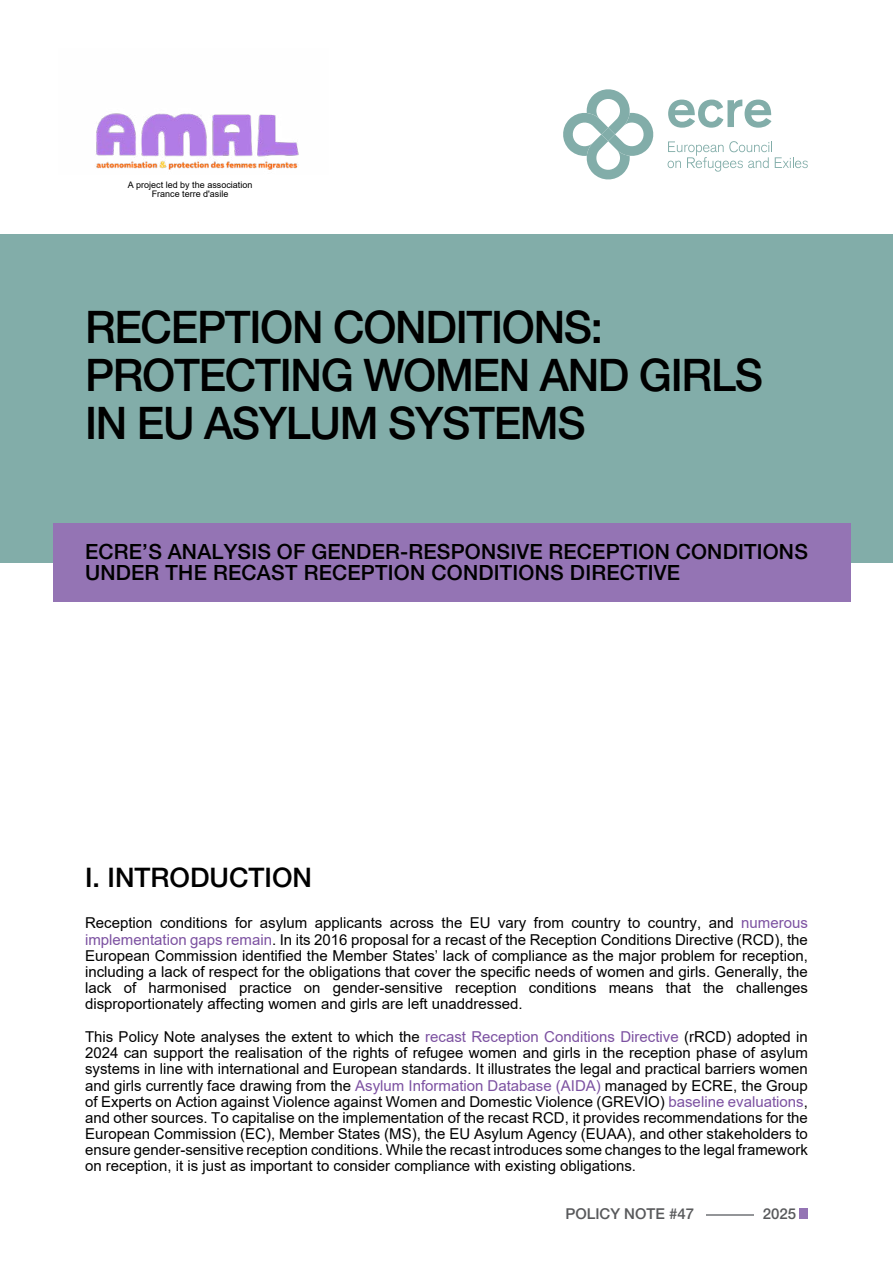
<style>
.page{position:relative;width:893px;height:1263px;background:#fff}
.page>*{position:absolute;margin:0;border:0;box-sizing:border-box;transform-origin:0 0}
.t1{font:500 45px/48px "Helvetica Neue LT Pro";letter-spacing:-.03em;color:#000}
.t2{font:500 27px "Helvetica Neue LT Pro";color:#000}
.t3{font:500 21px/21px "Helvetica Neue LT Pro";letter-spacing:.01em;color:#000}
.t4{font:15px/16px "Arial";color:#000;text-align:justify}
.t5{font:500 15px "Helvetica Neue LT Pro";color:#58595b}
.t6{font:9px/9.6px "Arial";color:#000;text-align:center}
.s1{color:#7c51a1}
.s2{color:#939598}
</style>
<div class="page">
<div style="left:0;top:234px;width:893px;height:328px;background:#82ada9"></div>
<div style="left:53px;top:523px;width:798px;height:79px;background:#9474b4"></div>
<svg style="left:668px;top:100px;width:103px;height:28px"></svg>
<svg style="left:668px;top:141px;width:140px;height:31px"></svg>
<svg style="left:563px;top:89px;width:91px;height:91px"></svg>
<div style="left:800px;top:1208px;width:8px;height:11px;background:#9474b4"></div>
<img style="left:96px;top:113px;width:203px;height:57px">
<p class="t6" style="left:128px;top:180px;width:126px">A project led by the association<br>France terre d'asile</p>
<h1 class="t1" style="left:85px;top:303px;width:679px">RECEPTION CONDITIONS:<br>PROTECTING WOMEN AND GIRLS<br>IN EU ASYLUM SYSTEMS</h1>
<h3 class="t3" style="left:85px;top:541px;width:724px">ECRE’S ANALYSIS OF GENDER-RESPONSIVE RECEPTION CONDITIONS<br>UNDER THE RECAST RECEPTION CONDITIONS DIRECTIVE</h3>
<h2 class="t2" style="left:85px;top:861px;width:229px">I. INTRODUCTION</h2>
<p class="t4" style="left:85px;top:915px;width:724px">Reception conditions for asylum applicants across the EU vary from country to country, and <span class="s1">numerous implementation gaps remain</span>. In its 2016 proposal for a recast of the Reception Conditions Directive (RCD), the European Commission identified the Member States’ lack of compliance as the major problem for reception, including a lack of respect for the obligations that cover the specific needs of women and girls. Generally, the lack of harmonised practice on gender-sensitive reception conditions means that the challenges disproportionately affecting women and girls are left unaddressed.</p>
<p class="t4" style="left:85px;top:1029px;width:724px">This Policy Note analyses the extent to which the <span class="s1">recast Reception Conditions Directive</span> (rRCD) adopted in 2024 can support the realisation of the rights of refugee women and girls in the reception phase of asylum systems in line with international and European standards. It illustrates the legal and practical barriers women and girls currently face drawing from the <span class="s1">Asylum Information Database (AIDA)</span> managed by ECRE, the Group of Experts on Action against Violence against Women and Domestic Violence (GREVIO) <span class="s1">baseline evaluations</span>, and other sources. To capitalise on the implementation of the recast RCD, it provides recommendations for the European Commission (EC), Member States (MS), the EU Asylum Agency (EUAA), and other stakeholders to ensure gender-sensitive reception conditions. While the recast introduces some changes to the legal framework on reception, it is just as important to consider compliance with existing obligations.</p>
<p class="t5" style="left:565px;top:1205px;width:232px">POLICY NOTE #47 <span class="s2">—</span>2025</p>
</div>
